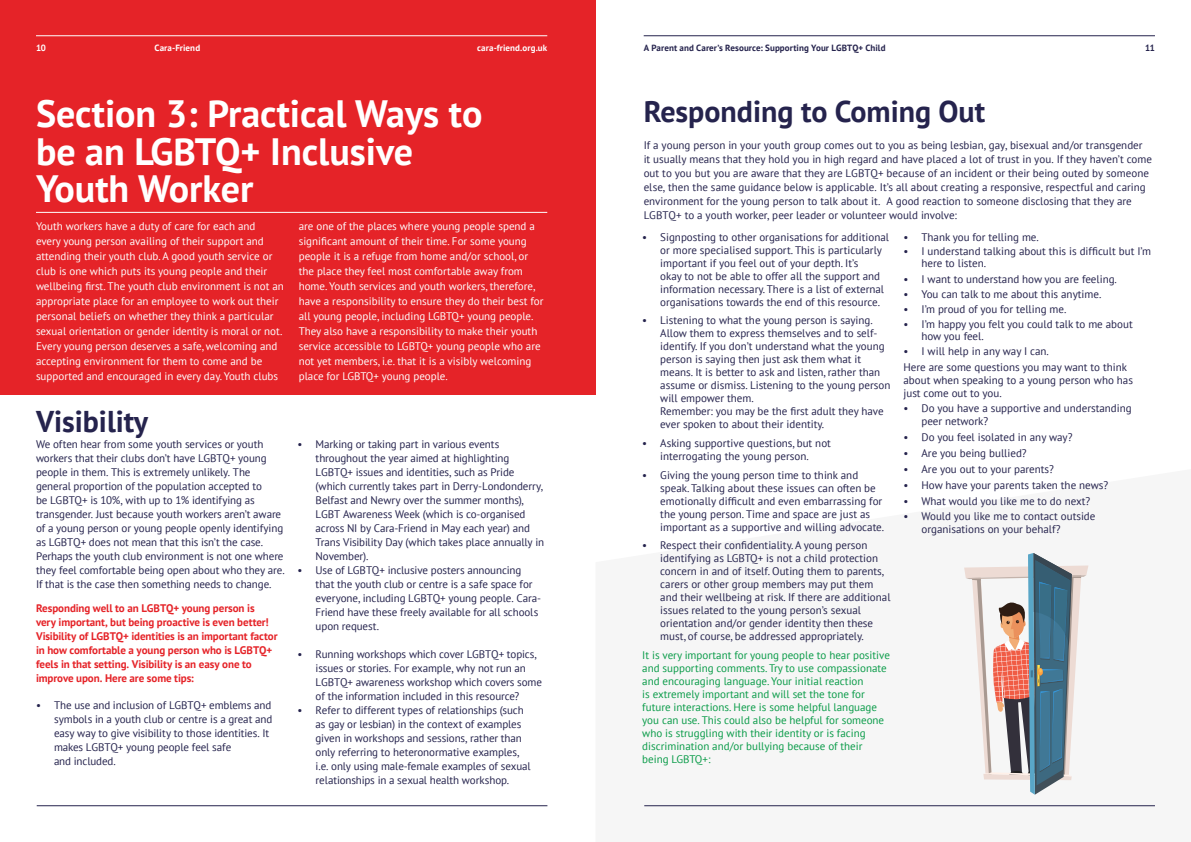
<style>
.page{position:relative;width:1191px;height:842px;background:#fff}
.page>*{position:absolute;margin:0;border:0;box-sizing:border-box;transform-origin:0 0}
.t1{font:700 38px/37.6px "PT Sans";color:#fff}
.t2{font:700 30px "PT Sans";color:#25234d}
.t3{font:11px/14px "PT Sans";color:#25234d}
.t4{font:11px/15px "PT Sans";color:#fff}
.t5{font:11px/13px "PT Sans";color:#099b48}
.t6{font:700 11px/14px "PT Sans";letter-spacing:-.01em;color:#e52328}
.t7{font:700 9px "PT Sans";letter-spacing:.01em;color:#25234d}
.t8{font:700 9px "PT Sans";letter-spacing:.01em;color:#fff}
</style>
<div class="page">
<hr style="left:644px;top:805px;width:511px;height:1px;background:#25234d">
<hr style="left:37px;top:805px;width:510px;height:1px;background:#25234d">
<hr style="left:643px;top:36px;width:512px;height:1px;background:#25234d">
<div style="left:0;top:0;width:595px;height:394px;background:#e52328"></div>
<hr style="left:36px;top:36px;width:511px;height:1px;background:#fff">
<hr style="left:36px;top:212px;width:511px;height:1px;background:#fff">
<svg style="left:964px;top:553px;width:124px;height:242px"></svg>
<p class="t8" style="left:36px;top:42px;width:12px">10</p>
<p class="t8" style="left:154px;top:42px;width:47px">Cara-Friend</p>
<p class="t8" style="left:477px;top:42px;width:71px">cara-friend.org.uk</p>
<p class="t7" style="left:643px;top:42px;width:243px">A Parent and Carer’s Resource: Supporting Your LGBTQ+ Child</p>
<p class="t7" style="left:1145px;top:42px;width:11px">11</p>
<h1 class="t1" style="left:36px;top:94px;width:448px">Section 3: Practical Ways to be an LGBTQ+ Inclusive<br>Youth Worker</h1>
<p class="t4" style="left:36px;top:218px;width:249px">Youth workers have a duty of care for each and<br>every young person availing of their support and attending their youth club. A good youth service or club is one which puts its young people and their wellbeing first. The youth club environment is not an appropriate place for an employee to work out their personal beliefs on whether they think a particular sexual orientation or gender identity is moral or not.<br>Every young person deserves a safe, welcoming and accepting environment for them to come and be supported and encouraged in every day. Youth clubs</p>
<p class="t4" style="left:299px;top:218px;width:246px">are one of the places where young people spend a significant amount of their time. For some young people it is a refuge from home and/or school, or the place they feel most comfortable away from home. Youth services and youth workers, therefore, have a responsibility to ensure they do their best for all young people, including LGBTQ+ young people.<br>They also have a responsibility to make their youth service accessible to LGBTQ+ young people who are not yet members, i.e. that it is a visibly welcoming place for LGBTQ+ young people.</p>
<h2 class="t2" style="left:36px;top:402px;width:114px">Visibility</h2>
<p class="t3" style="left:36px;top:437px;width:250px">We often hear from some youth services or youth workers that their clubs don’t have LGBTQ+ young people in them. This is extremely unlikely. The general proportion of the population accepted to<br>be LGBTQ+ is 10%, with up to 1% identifying as transgender. Just because youth workers aren’t aware of a young person or young people openly identifying as LGBTQ+ does not mean that this isn’t the case.<br>Perhaps the youth club environment is not one where they feel comfortable being open about who they are.<br>If that is the case then something needs to change.</p>
<p class="t6" style="left:36px;top:601px;width:243px">Responding well to an LGBTQ+ young person is<br>very important, but being proactive is even better!<br>Visibility of LGBTQ+ identities is an important factor in how comfortable a young person who is LGBTQ+ feels in that setting. Visibility is an easy one to improve upon. Here are some tips:</p>
<p class="t3" style="left:54px;top:698px;width:220px;text-indent:-18px">• The use and inclusion of LGBTQ+ emblems and symbols in a youth club or centre is a great and easy way to give visibility to those identities. It makes LGBTQ+ young people feel safe<br>and included.</p>
<p class="t3" style="left:316px;top:437px;width:230px;text-indent:-18px">• Marking or taking part in various events throughout the year aimed at highlighting LGBTQ+ issues and identities, such as Pride (which currently takes part in Derry-Londonderry, Belfast and Newry over the summer months), LGBT Awareness Week (which is co-organised across NI by Cara-Friend in May each year) and Trans Visibility Day (which takes place annually in November).</p>
<p class="t3" style="left:316px;top:563px;width:227px;text-indent:-18px">• Use of LGBTQ+ inclusive posters announcing that the youth club or centre is a safe space for everyone, including LGBTQ+ young people. Cara-Friend have these freely available for all schools upon request.</p>
<p class="t3" style="left:316px;top:647px;width:228px;text-indent:-18px">• Running workshops which cover LGBTQ+ topics, issues or stories. For example, why not run an LGBTQ+ awareness workshop which covers some of the information included in this resource?</p>
<p class="t3" style="left:316px;top:703px;width:216px;text-indent:-18px">• Refer to different types of relationships (such as gay or lesbian) in the context of examples given in workshops and sessions, rather than only referring to heteronormative examples, i.e. only using male-female examples of sexual relationships in a sexual health workshop.</p>
<h2 class="t2" style="left:643px;top:91px;width:343px">Responding to Coming Out</h2>
<p class="t3" style="left:643px;top:137px;width:510px">If a young person in your youth group comes out to you as being lesbian, gay, bisexual and/or transgender it usually means that they hold you in high regard and have placed a lot of trust in you. If they haven’t come out to you but you are aware that they are LGBTQ+ because of an incident or their being outed by someone else, then the same guidance below is applicable. It’s all about creating a responsive, respectful and caring environment for the young person to talk about it. A good reaction to someone disclosing that they are LGBTQ+ to a youth worker, peer leader or volunteer would involve:</p>
<p class="t3" style="left:660px;top:230px;width:230px;line-height:13px;text-indent:-18px">• Signposting to other organisations for additional or more specialised support. This is particularly important if you feel out of your depth. It’s<br>okay to not be able to offer all the support and information necessary. There is a list of external organisations towards the end of this resource.</p>
<p class="t3" style="left:660px;top:314px;width:232px;line-height:13px;text-indent:-18px">• Listening to what the young person is saying.<br>Allow them to express themselves and to self&shy;identify. If you don’t understand what the young person is saying then just ask them what it means. It is better to ask and listen, rather than assume or dismiss. Listening to the young person will empower them.<br>Remember: you may be the first adult they have ever spoken to about their identity.</p>
<p class="t3" style="left:642px;top:436px;width:190px;line-height:13px;text-align:center">• Asking supportive questions, but not interrogating the young person.</p>
<p class="t3" style="left:660px;top:468px;width:225px;line-height:13px;text-indent:-18px">• Giving the young person time to think and speak. Talking about these issues can often be emotionally difficult and even embarrassing for the young person. Time and space are just as important as a supportive and willing advocate.</p>
<p class="t3" style="left:660px;top:539px;width:232px;line-height:13px;text-indent:-18px">• Respect their confidentiality. A young person identifying as LGBTQ+ is not a child protection concern in and of itself. Outing them to parents, carers or other group members may put them and their wellbeing at risk. If there are additional issues related to the young person’s sexual orientation and/or gender identity then these must, of course, be addressed appropriately.</p>
<p class="t5" style="left:642px;top:648px;width:249px">It is very important for young people to hear positive and supporting comments. Try to use compassionate and encouraging language. Your initial reaction<br>is extremely important and will set the tone for future interactions. Here is some helpful language you can use. This could also be helpful for someone who is struggling with their identity or is facing discrimination and/or bullying because of their being LGBTQ+:</p>
<p class="t3" style="left:903px;top:229px;width:137px">• Thank you for telling me.</p>
<p class="t3" style="left:921px;top:245px;width:231px;line-height:12px;text-indent:-18px">• I understand talking about this is difficult but I’m here to listen.</p>
<p class="t3" style="left:903px;top:272px;width:215px">• I want to understand how you are feeling.</p>
<p class="t3" style="left:903px;top:287px;width:199px">• You can talk to me about this anytime.</p>
<p class="t3" style="left:903px;top:302px;width:164px">• I’m proud of you for telling me.</p>
<p class="t3" style="left:921px;top:318px;width:213px;line-height:12px;text-indent:-18px">• I’m happy you felt you could talk to me about how you feel.</p>
<p class="t3" style="left:903px;top:343px;width:225px;line-height:15.8px">• I will help in any way I can.<br>Here are some questions you may want to think</p>
<p class="t3" style="left:903px;top:373px;width:231px;line-height:13px">about when speaking to a young person who has just come out to you.</p>
<p class="t3" style="left:921px;top:402px;width:212px;line-height:13px;text-indent:-18px">• Do you have a supportive and understanding peer network?</p>
<p class="t3" style="left:903px;top:430px;width:170px">• Do you feel isolated in any way?</p>
<p class="t3" style="left:903px;top:446px;width:125px">• Are you being bullied?</p>
<p class="t3" style="left:903px;top:462px;width:152px">• Are you out to your parents?</p>
<p class="t3" style="left:903px;top:478px;width:206px">• How have your parents taken the news?</p>
<p class="t3" style="left:903px;top:493px;width:188px">• What would you like me to do next?</p>
<p class="t3" style="left:921px;top:510px;width:175px;line-height:13px;text-indent:-18px">• Would you like me to contact outside organisations on your behalf?</p>
</div>
